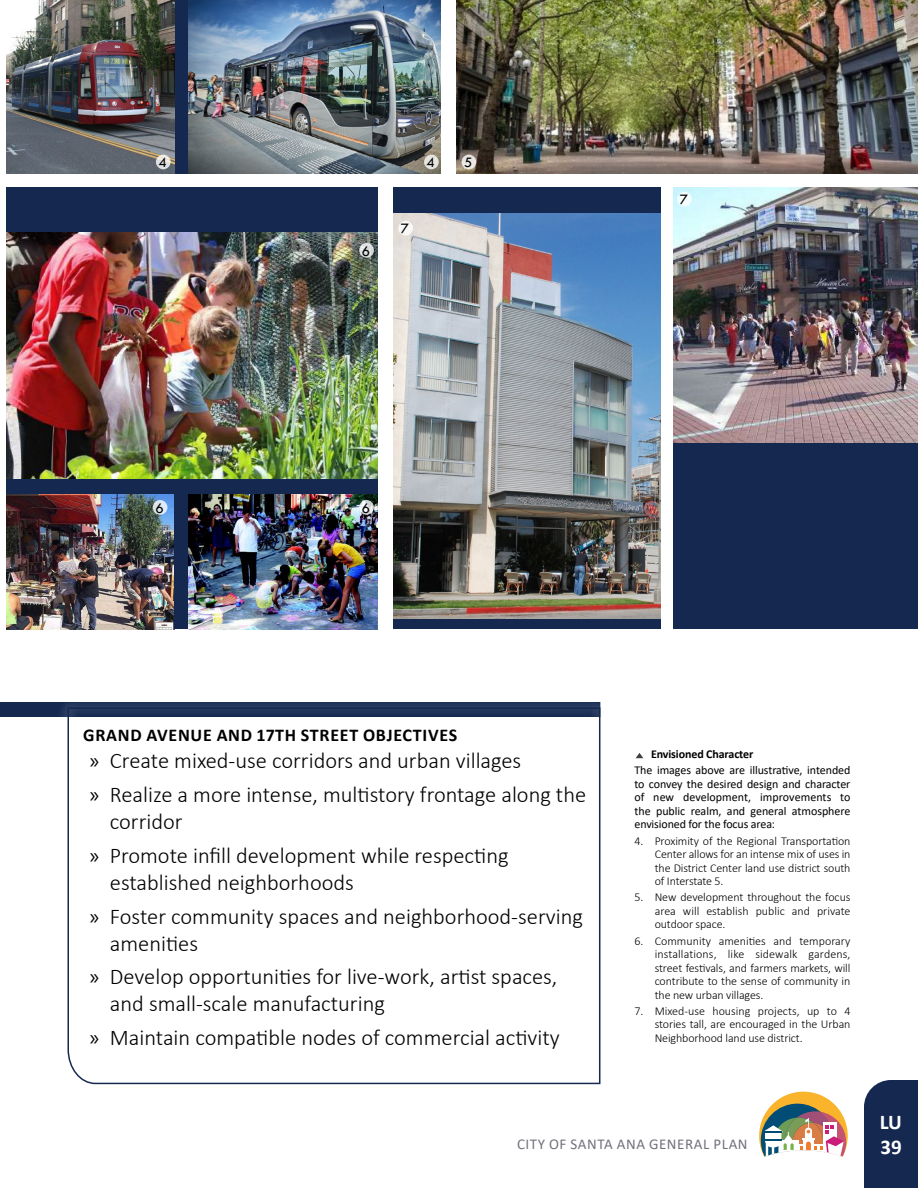
<style>
.page{position:relative;width:918px;height:1188px;background:#fff}
.page>*{position:absolute;margin:0;border:0;box-sizing:border-box;transform-origin:0 0}
.t1{font:300 22.5px/33.8px "Calibri";color:#000}
.t2{font:700 21px/25.2px "Calibri";color:#fff}
.t3{font:700 18px "Calibri";letter-spacing:.04em;color:#000}
.t4{font:15px "Calibri";letter-spacing:.04em;color:#72717b}
.t5{font:15px "Tw Cen";color:#000}
.t6{font:300 12px/13.5px "Calibri";letter-spacing:-.01em;color:#000;text-align:justify}
.t7{font:12px/13.5px "Calibri";letter-spacing:-.01em;color:#000;text-align:justify}
.t8{font:700 12px "Calibri";letter-spacing:-.01em;color:#000}
.s1{font-family:"Myriad Pro";font-weight:400}
</style>
<div class="page">
<svg style="left:759px;top:1092px;width:89px;height:65px"></svg>
<div style="left:0;top:702px;width:600px;height:15px;background:#142850"></div>
<div style="left:394px;top:187px;width:267px;height:442px;background:#142850"></div>
<div style="left:7px;top:187px;width:371px;height:442px;background:#142850"></div>
<img style="left:7px;top:233px;width:371px;height:246px">
<div style="left:7px;top:0;width:434px;height:173px;background:#142850"></div>
<img style="left:188px;top:0;width:253px;height:173px">
<img style="left:394px;top:213px;width:267px;height:406px">
<div style="left:58px;top:698px;width:552px;height:396px;background:#fff;opacity:.75"></div>
<svg style="left:67px;top:707px;width:534px;height:378px"></svg>
<div style="left:424px;top:155px;width:15px;height:14px;background:#e6e4e1;border-radius:50%"></div>
<div style="left:398px;top:221px;width:15px;height:15px;background:#f8f7f6;border-radius:50%"></div>
<svg style="left:636px;top:753px;width:7px;height:5px"></svg>
<img style="left:7px;top:495px;width:167px;height:134px">
<img style="left:189px;top:495px;width:189px;height:134px">
<div style="left:864px;top:1080px;width:54px;height:108px;background:#142850"></div>
<div style="left:674px;top:187px;width:244px;height:442px;background:#142850"></div>
<img style="left:674px;top:187px;width:244px;height:255px">
<img style="left:457px;top:0;width:461px;height:173px">
<svg style="left:359px;top:243px;width:15px;height:15px"></svg>
<div style="left:677px;top:192px;width:15px;height:15px;background:#f4fdfe;border-radius:50%"></div>
<div style="left:462px;top:155px;width:14px;height:14px;background:#ebe8e3;border-radius:50%"></div>
<img style="left:7px;top:0;width:168px;height:173px">
<svg style="left:359px;top:500px;width:15px;height:15px"></svg>
<svg style="left:153px;top:500px;width:14px;height:15px"></svg>
<svg style="left:156px;top:155px;width:15px;height:14px"></svg>
<p class="t5" style="left:159px;top:153px;width:10px">4</p>
<p class="t5" style="left:362px;top:242px;width:10px">6</p>
<p class="t5" style="left:427px;top:153px;width:10px">4</p>
<p class="t5" style="left:401px;top:220px;width:10px">7</p>
<p class="t5" style="left:464px;top:153px;width:10px">5</p>
<p class="t5" style="left:680px;top:191px;width:10px">7</p>
<p class="t5" style="left:155px;top:499px;width:10px">6</p>
<p class="t5" style="left:362px;top:499px;width:10px">6</p>
<h3 class="t3" style="left:83px;top:723px;width:375px">GRAND AVENUE AND 17TH STREET OBJECTIVES</h3>
<h1 class="t1" style="left:90px;top:744px;width:498px"><span class="s1">»</span> Create mixed-use corridors and urban villages<br><span class="s1">»</span> Realize a more intense, multistory frontage along the</h1>
<h1 class="t1" style="left:90px;top:805px;width:420px;text-indent:20px">corridor<br><span class="s1">»</span> Promote infill development while respecting</h1>
<h1 class="t1" style="left:90px;top:865px;width:495px;text-indent:20px">established neighborhoods<br><span class="s1">»</span> Foster community spaces and neighborhood-serving</h1>
<h1 class="t1" style="left:90px;top:926px;width:469px;text-indent:20px">amenities<br><span class="s1">»</span> Develop opportunities for live-work, artist spaces,</h1>
<h1 class="t1" style="left:90px;top:987px;width:472px;text-indent:20px">and small-scale manufacturing<br><span class="s1">»</span> Maintain compatible nodes of commercial activity</h1>
<p class="t8" style="left:651px;top:746px;width:104px">Envisioned Character</p>
<p class="t7" style="left:634px;top:763px;width:217px">The images above are illustrative, intended to convey the desired design and character of new development, improvements to the public realm, and general atmosphere envisioned for the focus area:</p>
<p class="t6" style="left:655px;top:834px;width:197px;text-indent:-20px">4. Proximity of the Regional Transportation Center allows for an intense mix of uses in the District Center land use district south of Interstate 5.</p>
<p class="t6" style="left:655px;top:890px;width:197px;text-indent:-20px">5. New development throughout the focus area will establish public and private outdoor space.</p>
<p class="t6" style="left:655px;top:934px;width:197px;text-indent:-20px">6. Community amenities and temporary installations, like sidewalk gardens, street festivals, and farmers markets, will contribute to the sense of community in the new urban villages.</p>
<p class="t6" style="left:655px;top:1004px;width:197px;text-indent:-20px">7. Mixed-use housing projects, up to 4 stories tall, are encouraged in the Urban Neighborhood land use district.</p>
<p class="t4" style="left:517px;top:1134px;width:232px">CITY OF SANTA ANA GENERAL PLAN</p>
<h2 class="t2" style="left:880px;top:1109px;width:24px">LU<br>39</h2>
</div>
